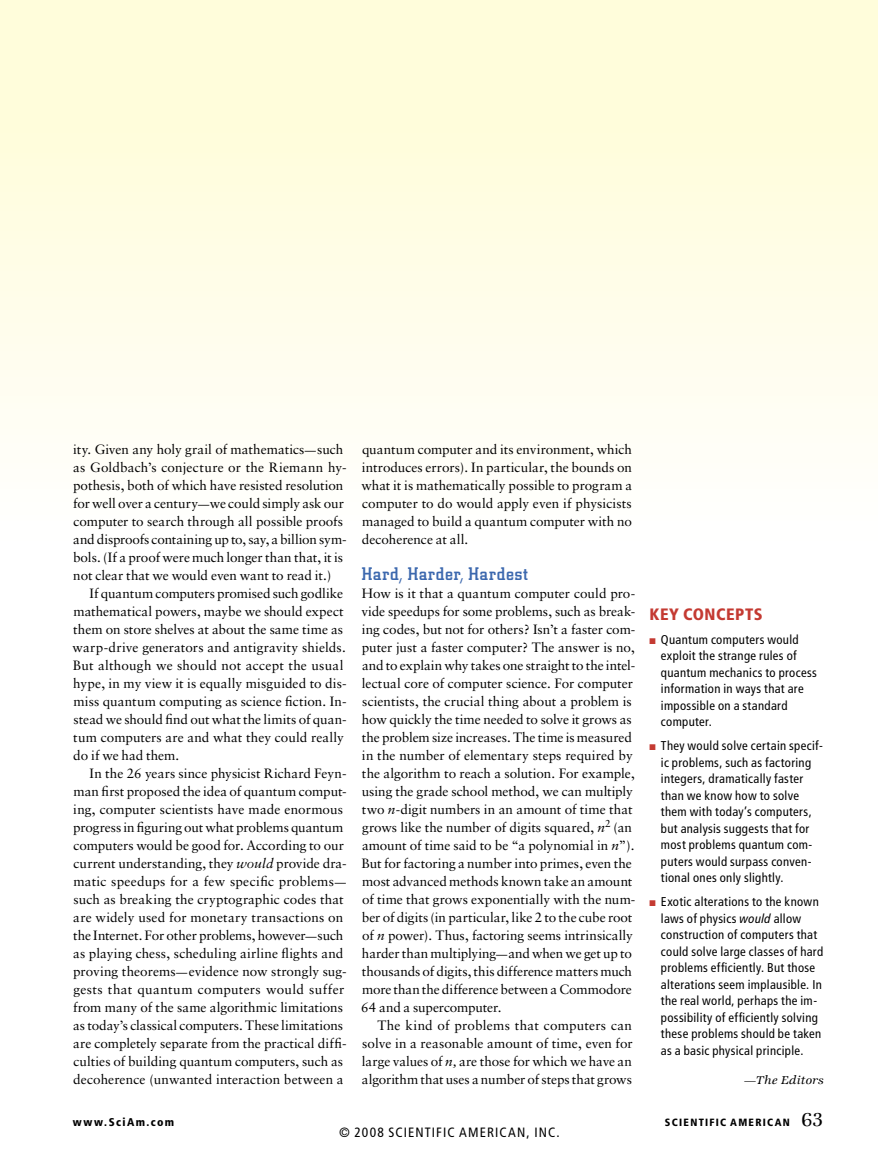
<style>
.page{position:relative;width:878px;height:1161px;background:#fff}
.page>*{position:absolute;margin:0;border:0;box-sizing:border-box;transform-origin:0 0}
.subhead{font:500 18px "City";letter-spacing:.045em;color:#3c68ae}
.ovrvw_subhead{font:900 condensed 16.5px "Frutiger";letter-spacing:.03em;color:#c43a32}
.text{font:13.5px/18px "Sabon";color:#000}
.text_2{font:13.5px/18px "Sabon";letter-spacing:-.005em;color:#000}
.t1{font:condensed 13.5px "Frutiger";letter-spacing:.08em;color:#000}
.ovrvw{font:condensed 12.75px/16.5px "Frutiger";letter-spacing:.025em;color:#000}
.ovrvw_byline{font:italic 500 12.75px "Zapf Intl ITC";letter-spacing:.015em;color:#000}
.t2{font:900 condensed 11.25px "Frutiger";letter-spacing:.125em;color:#000}
.t3{font:900 condensed 10.5px "Frutiger";letter-spacing:.125em;color:#000}
.s1{font-size:11.25px}
.s2{font-style:italic}
.s3{color:#c43a32}
.s4{font-family:"Frutiger LT Com";font-style:italic}
.s5{font-family:"Zapf Intl ITC";font-weight:500;font-stretch:normal;font-size:21px}
</style>
<div class="page">
<div style="left:0;top:0;width:878px;height:1161px;background:linear-gradient(to bottom,#fffddf,#fff)"></div>
<p class="text" style="left:73px;top:440px;width:275px">ity. Given any holy grail of mathematics<span class="s1">—</span>such as Goldbach’s conjecture or the Riemann hy&shy;pothesis, both of which have resisted resolution for well over a century<span class="s1">—</span>we could simply ask our computer to search through all possible proofs and disproofs containing up to, say, a billion sym&shy;bols. (If a proof were much longer than that, it is not clear that we would even want to read it.)</p>
<p class="text" style="left:73px;top:584px;width:275px;text-indent:17px">If quantum computers promised such godlike mathematical powers, maybe we should expect them on store shelves at about the same time as warp-drive generators and antigravity shields.<br>But although we should not accept the usual hype, in my view it is equally misguided to dis&shy;miss quantum computing as science fiction. In&shy;stead we should find out what the limits of quan&shy;tum computers are and what they could really do if we had them.</p>
<p class="text" style="left:73px;top:764px;width:275px;text-indent:16px">In the 26 years since physicist Richard Feyn&shy;man first proposed the idea of quantum comput&shy;ing, computer scientists have made enormous progress in figuring out what problems quantum computers would be good for. According to our current understanding, they <span class="s2">would</span> provide dra&shy;matic speedups for a few specific problems<span class="s1">— </span>such as breaking the cryptographic codes that are widely used for monetary transactions on the Internet. For other problems, however<span class="s1">—</span>such as playing chess, scheduling airline flights and proving theorems<span class="s1">—</span>evidence now strongly sug&shy;gests that quantum computers would suffer from many of the same algorithmic limitations as today’s classical computers. These limitations are completely separate from the practical diffi&shy;culties of building quantum computers, such as decoherence (unwanted interaction between a</p>
<p class="text" style="left:361px;top:440px;width:272px;text-align:justify">quantum computer and its environment, which introduces errors). In particular, the bounds on what it is mathematically possible to program a computer to do would apply even if physicists managed to build a quantum computer with no decoherence at all.</p>
<p class="subhead" style="left:362px;top:564px;width:167px">Hard, Harder, Hardest</p>
<p class="text_2" style="left:361px;top:584px;width:276px">How is it that a quantum computer could pro&shy;vide speedups for some problems, such as break&shy;ing codes, but not for others? Isn’t a faster com&shy;puter just a faster computer? The answer is no, and to explain why takes one straight to the intel&shy;lectual core of computer science. For computer scientists, the crucial thing about a problem is how quickly the time needed to solve it grows as the problem size increases. The time is measured in the number of elementary steps required by the algorithm to reach a solution. For example, using the grade school method, we can multiply two <span class="s2">n</span>-digit numbers in an amount of time that grows like the number of digits squared, <span class="s2">n</span><sup>2</sup> (an amount of time said to be “a polynomial in <span class="s2">n</span>”).<br>But for factoring a number into primes, even the most advanced methods known take an amount of time that grows exponentially with the num&shy;ber of digits (in particular, like 2 to the cube root of <span class="s2">n</span> power). Thus, factoring seems intrinsically harder than multiplying<span class="s1">—</span>and when we get up to thousands of digits, this difference matters much more than the difference between a Commodore 64 and a supercomputer.</p>
<p class="text" style="left:362px;top:1016px;width:272px;text-align:justify;text-indent:16px">The kind of problems that computers can solve in a reasonable amount of time, even for large values of <span class="s2">n,</span> are those for which we have an algorithm that uses a number of steps that grows</p>
<p class="ovrvw_subhead" style="left:649px;top:604px;width:115px">KEY CONCEPTS</p>
<p class="ovrvw" style="left:661px;top:631px;width:157px;text-indent:-11px"><span class="s3">■</span> Quantum computers would exploit the strange rules of quantum mechanics to process information in ways that are impossible on a standard computer.</p>
<p class="ovrvw" style="left:661px;top:738px;width:163px;text-indent:-11px"><span class="s3">■</span> They would solve certain specif&shy;ic problems, such as factoring integers, dramatically faster than we know how to solve them with today’s computers, but analysis suggests that for most problems quantum com&shy;puters would surpass conven&shy;tional ones only slightly.</p>
<p class="ovrvw" style="left:661px;top:894px;width:164px;text-indent:-11px"><span class="s3">■</span> Exotic alterations to the known laws of physics <span class="s4">would</span> allow construction of computers that could solve large classes of hard problems efficiently. But those alterations seem implausible. In the real world, perhaps the im&shy;possibility of efficiently solving these problems should be taken as a basic physical principle.</p>
<p class="ovrvw_byline" style="left:744px;top:1072px;width:81px"><span class="s1">—</span>The Editors</p>
<p class="t2" style="left:73px;top:1115px;width:103px">www.SciAm.com</p>
<p class="t3" style="left:665px;top:1116px;width:160px">SCIENTIFIC AMERICAN <span class="s5">63</span></p>
<p class="t1" style="left:339px;top:1124px;width:222px">© 2008 SCIENTIFIC AMERICAN, INC.</p>
</div>
